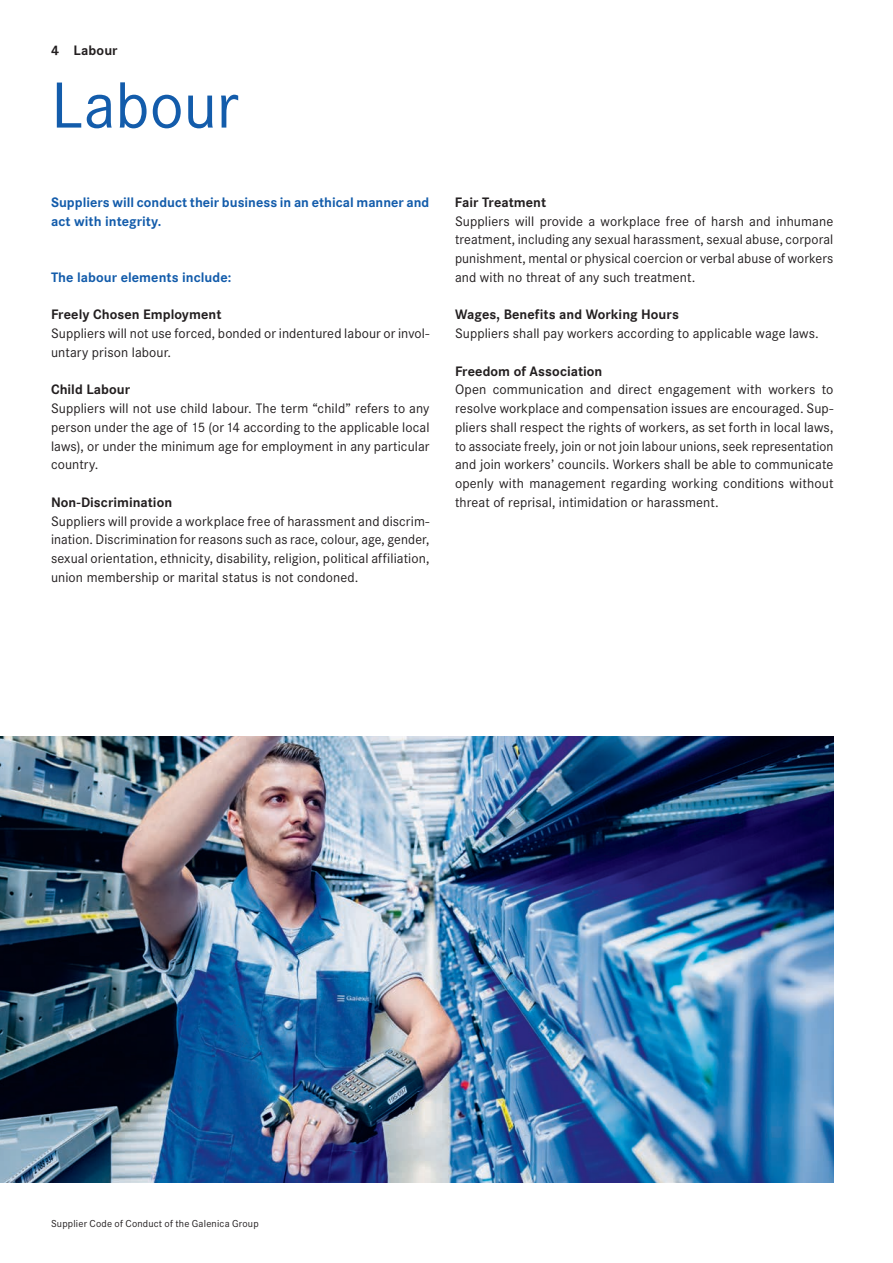
<style>
.page{position:relative;width:893px;height:1263px;background:#fff}
.page>*{position:absolute;margin:0;border:0;box-sizing:border-box;transform-origin:0 0}
.t1{font:67.5px "Corporate S";letter-spacing:-.005em;color:#135cab}
.t2{font:14.25px/18.8px "Corporate S";letter-spacing:.005em;color:#231f20;text-align:justify}
.t3{font:700 14.25px "Corporate S";letter-spacing:.005em;color:#231f20}
.t4{font:700 14.25px/18.8px "Corporate S";letter-spacing:.005em;color:#135cab}
.t5{font:10.5px "Corporate S";letter-spacing:.02em;color:#231f20}
</style>
<div class="page">
<img style="left:0;top:736px;width:833px;height:446px">
<p class="t3" style="left:51px;top:42px;width:68px">4 Labour</p>
<h1 class="t1" style="left:51px;top:67px;width:189px">Labour</h1>
<p class="t4" style="left:51px;top:193px;width:380px">Suppliers will conduct their business in an ethical manner and act with integrity.</p>
<p class="t4" style="left:51px;top:268px;width:182px">The labour elements include:</p>
<p class="t3" style="left:51px;top:307px;width:172px">Freely Chosen Employment</p>
<p class="t2" style="left:51px;top:324px;width:380px">Suppliers will not use forced, bonded or indentured labour or invol&shy;untary prison labour.</p>
<p class="t3" style="left:51px;top:382px;width:81px">Child Labour</p>
<p class="t2" style="left:51px;top:399px;width:380px">Suppliers will not use child labour. The term “child” refers to any person under the age of 15 (or 14 according to the applicable local laws), or under the minimum age for employment in any particular country.</p>
<p class="t3" style="left:51px;top:494px;width:123px">Non-Discrimination</p>
<p class="t2" style="left:51px;top:512px;width:380px">Suppliers will provide a workplace free of harassment and discrim&shy;ination. Discrimination for reasons such as race, colour, age, gender, sexual orientation, ethnicity, disability, religion, political affiliation, union membership or marital status is not condoned.</p>
<p class="t3" style="left:455px;top:194px;width:93px">Fair Treatment</p>
<p class="t2" style="left:455px;top:212px;width:380px">Suppliers will provide a workplace free of harsh and inhumane treatment, including any sexual harassment, sexual abuse, corporal punishment, mental or physical coercion or verbal abuse of workers and with no threat of any such treatment.</p>
<p class="t3" style="left:455px;top:307px;width:225px">Wages, Benefits and Working Hours</p>
<p class="t2" style="left:455px;top:324px;width:365px">Suppliers shall pay workers according to applicable wage laws.</p>
<p class="t3" style="left:455px;top:363px;width:149px">Freedom of Association</p>
<p class="t2" style="left:455px;top:380px;width:380px">Open communication and direct engagement with workers to resolve workplace and compensation issues are encouraged. Sup&shy;pliers shall respect the rights of workers, as set forth in local laws, to associate freely, join or not join labour unions, seek representation and join workers’ councils. Workers shall be able to communicate openly with management regarding working conditions without threat of reprisal, intimidation or harassment.</p>
<p class="t5" style="left:51px;top:1218px;width:209px">Supplier Code of Conduct of the Galenica Group</p>
</div>
